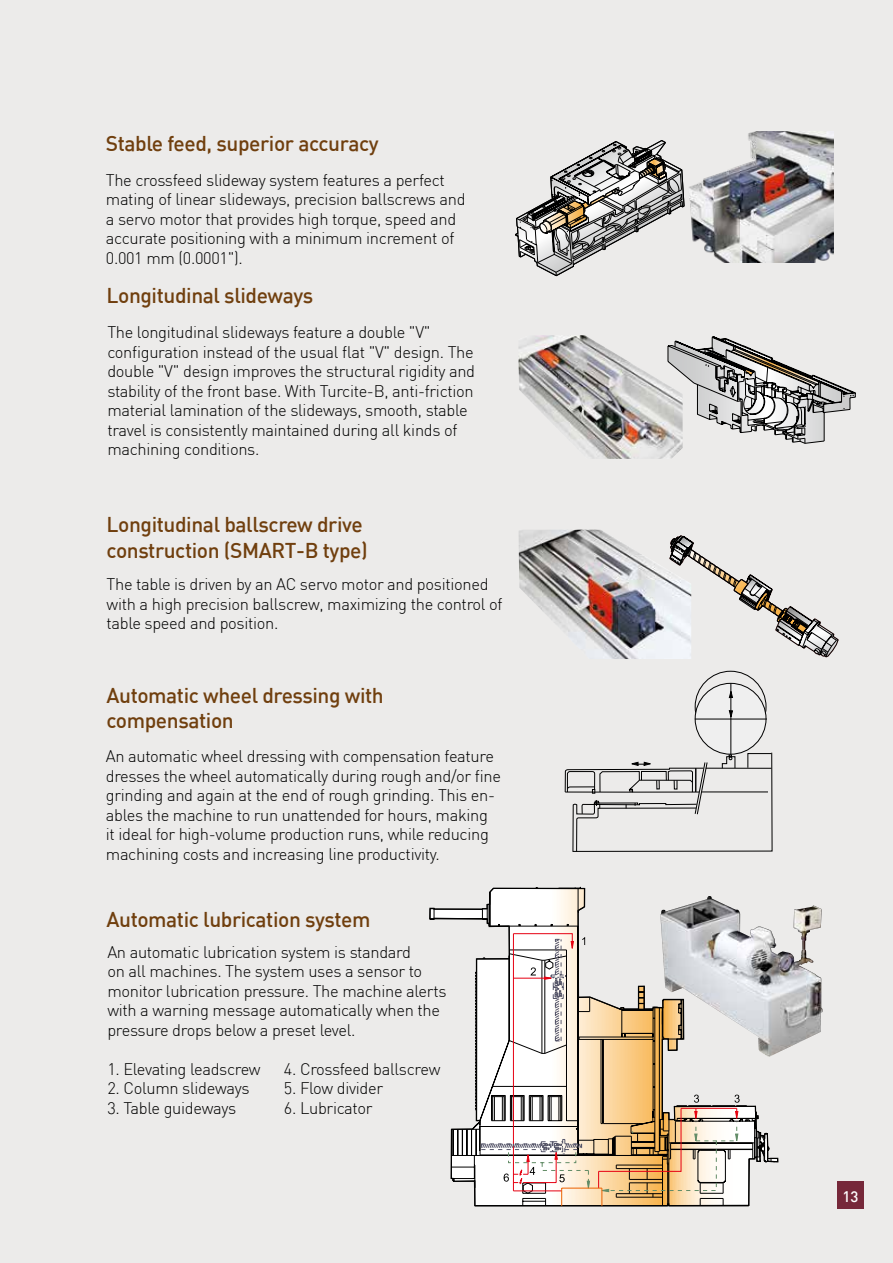
<style>
.page{position:relative;width:893px;height:1263px;background:#ecebea}
.page>*{position:absolute;margin:0;border:0;box-sizing:border-box;transform-origin:0 0}
.t1{font:500 21px/25.5px "DIN";letter-spacing:-.02em;color:#703f0e}
.t2{font:300 16.5px/19.5px "DIN";letter-spacing:-.02em;color:#000}
.t3{font:500 15px "DIN";color:#fff}
</style>
<div class="page">
<svg style="left:515px;top:140px;width:170px;height:136px"></svg>
<img style="left:689px;top:131px;width:145px;height:132px">
<svg style="left:683px;top:336px;width:173px;height:108px"></svg>
<img style="left:518px;top:335px;width:165px;height:124px">
<img style="left:518px;top:530px;width:173px;height:129px">
<svg style="left:669px;top:535px;width:170px;height:122px"></svg>
<div style="left:695px;top:683px;width:71px;height:71px;background:#efefef;border-radius:50%"></div>
<hr style="left:695px;top:719px;width:72px;height:1px;background:#000">
<hr style="left:730px;top:683px;width:1px;height:72px;background:#000">
<svg style="left:729px;top:689px;width:4px;height:9px"></svg>
<svg style="left:729px;top:710px;width:4px;height:9px"></svg>
<svg style="left:565px;top:752px;width:208px;height:100px"></svg>
<svg style="left:429px;top:886px;width:336px;height:308px"></svg>
<svg style="left:582px;top:937px;width:3px;height:8px"></svg>
<svg style="left:513px;top:933px;width:61px;height:109px;background:#e5dedd"></svg>
<hr style="left:513px;top:934px;width:1px;height:257px;background:#e60012">
<svg style="left:480px;top:1094px;width:280px;height:112px;background:#d1c1ac"></svg>
<img style="left:660px;top:896px;width:163px;height:161px">
<div style="left:837px;top:1182px;width:26px;height:27px;background:#76283a"></div>
<p class="t1" style="left:106px;top:130px;width:274px">Stable feed, superior accuracy</p>
<p class="t2" style="left:106px;top:170px;width:361px">The crossfeed slideway system features a perfect mating of linear slideways, precision ballscrews and a servo motor that provides high torque, speed and accurate positioning with a minimum increment of 0.001 mm (0.0001").</p>
<p class="t1" style="left:106px;top:282px;width:208px">Longitudinal slideways</p>
<p class="t2" style="left:107px;top:322px;width:369px">The longitudinal slideways feature a double "V" configuration instead of the usual flat "V" design. The double "V" design improves the structural rigidity and stability of the front base. With Turcite-B, anti-friction material lamination of the slideways, smooth, stable travel is consistently maintained during all kinds of machining conditions.</p>
<p class="t1" style="left:107px;top:511px;width:263px">Longitudinal ballscrew drive construction (SMART-B type)</p>
<p class="t2" style="left:107px;top:574px;width:397px">The table is driven by an AC servo motor and positioned with a high precision ballscrew, maximizing the control of table speed and position.</p>
<p class="t1" style="left:106px;top:682px;width:279px">Automatic wheel dressing with compensation</p>
<p class="t2" style="left:106px;top:746px;width:397px">An automatic wheel dressing with compensation feature dresses the wheel automatically during rough and/or fine grinding and again at the end of rough grinding. This en&shy;ables the machine to run unattended for hours, making<br>it ideal for high-volume production runs, while reducing machining costs and increasing line productivity.</p>
<p class="t1" style="left:106px;top:906px;width:265px">Automatic lubrication system</p>
<p class="t2" style="left:107px;top:942px;width:341px">An automatic lubrication system is standard<br>on all machines. The system uses a sensor to monitor lubrication pressure. The machine alerts with a warning message automatically when the pressure drops below a preset level.</p>
<p class="t2" style="left:107px;top:1059px;width:155px">1. Elevating leadscrew</p>
<p class="t2" style="left:107px;top:1078px;width:144px">2. Column slideways</p>
<p class="t2" style="left:107px;top:1098px;width:130px">3. Table guideways</p>
<p class="t2" style="left:284px;top:1059px;width:158px">4. Crossfeed ballscrew</p>
<p class="t2" style="left:284px;top:1078px;width:101px">5. Flow divider</p>
<p class="t2" style="left:284px;top:1098px;width:90px">6. Lubricator</p>
<p class="t3" style="left:842px;top:1186px;width:17px">13</p>
</div>
